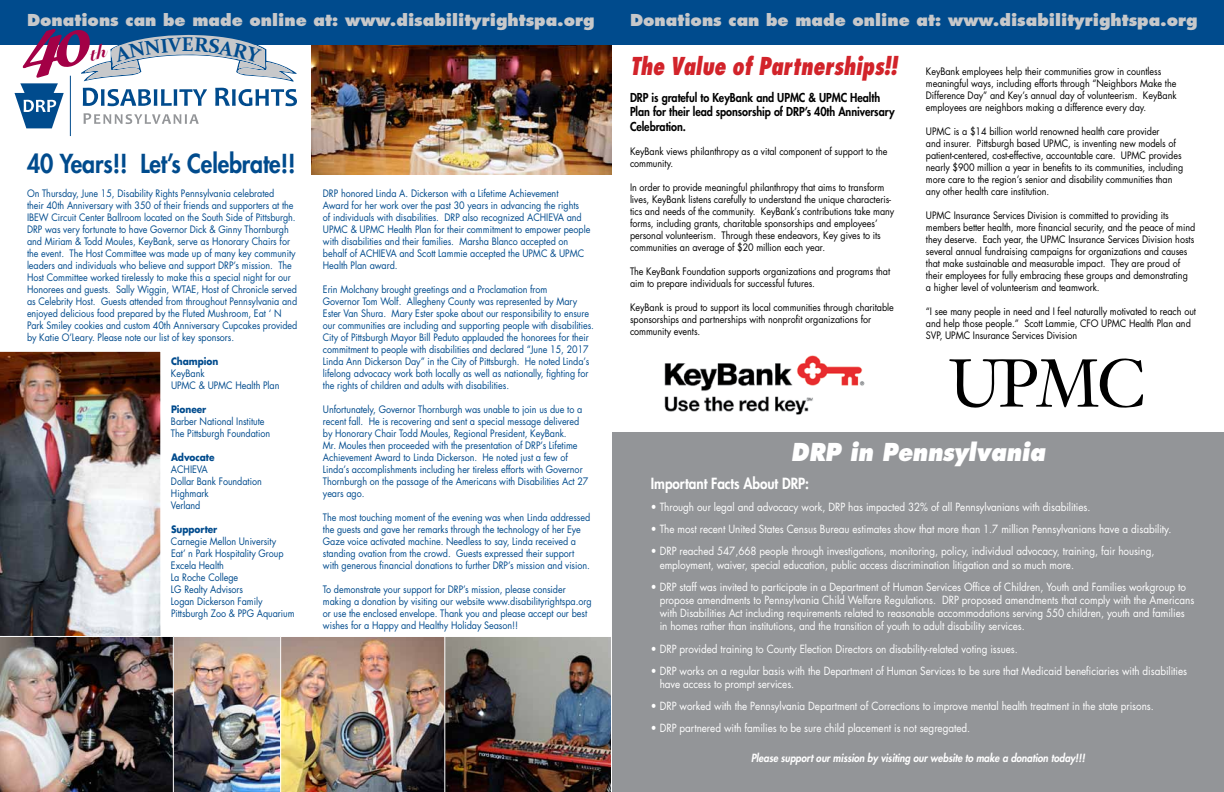
<style>
.page{position:relative;width:1224px;height:792px;background:#fff}
.page>*{position:absolute;margin:0;border:0;box-sizing:border-box;transform-origin:0 0}
.t1{font:800 25.5px "Futura";letter-spacing:-.005em;color:#004b8d;scale:.9 1}
.t2{font:italic 800 condensed 24px "Futura";letter-spacing:-.005em;color:#d2232a;scale:.9 1}
.t3{font:italic 800 24px "Futura";letter-spacing:-.005em;color:#fff;scale:.9 1}
.t4{font:700 19.9px "Constantia";color:#004b8d}
.t5{font:800 16px "Futura";color:#c7c8ca}
.t6{font:800 15px "Futura";letter-spacing:-.005em;color:#fff;scale:.9 1}
.t7{font:800 12px/14.4px "Futura";letter-spacing:-.005em;color:#000;scale:.9 1}
.t8{font:11px/13.2px "Futura";letter-spacing:-.005em;color:#fff;scale:.9 1}
.t9{font:italic 800 11px "Futura";letter-spacing:-.005em;color:#fff;scale:.9 1}
.t10{font:10px/12px "Futura";letter-spacing:-.005em;color:#004b8d;scale:.9 1}
.t11{font:10px/12px "Futura";letter-spacing:-.005em;color:#000;scale:.9 1}
.t12{font:700 10px "Futura";letter-spacing:-.005em;color:#004b8d;scale:.9 1}
</style>
<div class="page">
<div style="left:612px;top:432px;width:612px;height:360px;background:#939598"></div>
<img style="left:312px;top:45px;width:300px;height:129px">
<div style="left:0;top:0;width:1224px;height:45px;background:#004b8d"></div>
<hr style="left:70px;top:76px;width:1px;height:60px;background:#004b8d">
<img style="left:0;top:351px;width:161px;height:285px">
<img style="left:0;top:636px;width:611px;height:156px">
<svg style="left:949px;top:359px;width:194px;height:49px"></svg>
<img style="left:664px;top:355px;width:201px;height:60px">
<svg style="left:15px;top:28px;width:282px;height:100px"></svg>
<h3 class="t5" style="left:27px;top:10px;width:569px">Donations can be made online at: www.disabilityrightspa.org</h3>
<h3 class="t5" style="left:630px;top:10px;width:569px">Donations can be made online at: www.disabilityrightspa.org</h3>
<h3 class="t4" style="left:182px;top:31px;width:14px">E</h3>
<h1 class="t1" style="left:27px;top:146px;width:300px">40 Years!! Let’s Celebrate!!</h1>
<p class="t10" style="left:27px;top:187px;width:302px">On Thursday, June 15, Disability Rights Pennsylvania celebrated<br>their 40th Anniversary with 350 of their friends and supporters at the IBEW Circuit Center Ballroom located on the South Side of Pittsburgh.<br>DRP was very fortunate to have Governor Dick &amp; Ginny Thornburgh and Miriam &amp; Todd Moules, KeyBank, serve as Honorary Chairs for the event. The Host Committee was made up of many key community leaders and individuals who believe and support DRP’s mission. The Host Committee worked tirelessly to make this a special night for our Honorees and guests. Sally Wiggin, WTAE, Host of Chronicle served as Celebrity Host. Guests attended from throughout Pennsylvania and enjoyed delicious food prepared by the Fluted Mushroom, Eat ‘ N Park Smiley cookies and custom 40th Anniversary Cupcakes provided by Katie O’Leary. Please note our list of key sponsors.</p>
<p class="t12" style="left:171px;top:354px;width:54px">Champion</p>
<p class="t10" style="left:171px;top:367px;width:122px">KeyBank<br>UPMC &amp; UPMC Health Plan</p>
<p class="t12" style="left:171px;top:402px;width:41px">Pioneer</p>
<p class="t10" style="left:171px;top:415px;width:112px">Barber National Institute<br>The Pittsburgh Foundation</p>
<p class="t12" style="left:171px;top:450px;width:50px">Advocate</p>
<p class="t10" style="left:171px;top:463px;width:102px">ACHIEVA<br>Dollar Bank Foundation<br>Highmark<br>Verland</p>
<p class="t12" style="left:171px;top:522px;width:53px">Supporter</p>
<p class="t10" style="left:171px;top:535px;width:139px">Carnegie Mellon University<br>Eat’ n Park Hospitality Group<br>Excela Health<br>La Roche College<br>LG Realty Advisors<br>Logan Dickerson Family<br>Pittsburgh Zoo &amp; PPG Aquarium</p>
<p class="t10" style="left:323px;top:187px;width:299px">DRP honored Linda A. Dickerson with a Lifetime Achievement<br>Award for her work over the past 30 years in advancing the rights<br>of individuals with disabilities. DRP also recognized ACHIEVA and UPMC &amp; UPMC Health Plan for their commitment to empower people with disabilities and their families. Marsha Blanco accepted on behalf of ACHIEVA and Scott Lammie accepted the UPMC &amp; UPMC Health Plan award.</p>
<p class="t10" style="left:323px;top:283px;width:303px">Erin Molchany brought greetings and a Proclamation from<br>Governor Tom Wolf. Allegheny County was represented by Mary Ester Van Shura. Mary Ester spoke about our responsibility to ensure our communities are including and supporting people with disabilities.<br>City of Pittsburgh Mayor Bill Peduto applauded the honorees for their commitment to people with disabilities and declared “June 15, 2017<br>Linda Ann Dickerson Day” in the City of Pittsburgh. He noted Linda’s lifelong advocacy work both locally as well as nationally, fighting for the rights of children and adults with disabilities.</p>
<p class="t10" style="left:323px;top:403px;width:297px">Unfortunately, Governor Thornburgh was unable to join us due to a recent fall. He is recovering and sent a special message delivered by Honorary Chair Todd Moules, Regional President, KeyBank.<br>Mr. Moules then proceeded with the presentation of DRP’s Lifetime Achievement Award to Linda Dickerson. He noted just a few of Linda’s accomplishments including her tireless efforts with Governor Thornburgh on the passage of the Americans with Disabilities Act 27 years ago.</p>
<p class="t10" style="left:323px;top:511px;width:299px">The most touching moment of the evening was when Linda addressed the guests and gave her remarks through the technology of her Eye Gaze voice activated machine. Needless to say, Linda received a standing ovation from the crowd. Guests expressed their support with generous financial donations to further DRP’s mission and vision.</p>
<p class="t10" style="left:323px;top:583px;width:300px">To demonstrate your support for DRP’s mission, please consider making a donation by visiting our website www.disabilityrightspa.org or use the enclosed envelope. Thank you and please accept our best wishes for a Happy and Healthy Holiday Season!!</p>
<h2 class="t2" style="left:630px;top:51px;width:298px">The Value of Partnerships!!</h2>
<p class="t7" style="left:630px;top:90px;width:296px">DRP is grateful to KeyBank and UPMC &amp; UPMC Health<br>Plan for their lead sponsorship of DRP’s 40th Anniversary<br>Celebration.</p>
<p class="t11" style="left:630px;top:145px;width:288px">KeyBank views philanthropy as a vital component of support to the community.</p>
<p class="t11" style="left:630px;top:181px;width:295px">In order to provide meaningful philanthropy that aims to transform lives, KeyBank listens carefully to understand the unique characteris&shy;tics and needs of the community. KeyBank’s contributions take many forms, including grants, charitable sponsorships and employees’ personal volunteerism. Through these endeavors, Key gives to its communities an average of $20 million each year.</p>
<p class="t11" style="left:630px;top:265px;width:291px">The KeyBank Foundation supports organizations and programs that aim to prepare individuals for successful futures.</p>
<p class="t11" style="left:630px;top:301px;width:295px">KeyBank is proud to support its local communities through charitable sponsorships and partnerships with nonprofit organizations for community events.</p>
<p class="t11" style="left:926px;top:65px;width:280px">KeyBank employees help their communities grow in countless meaningful ways, including efforts through “Neighbors Make the Difference Day” and Key’s annual day of volunteerism. KeyBank employees are neighbors making a difference every day.</p>
<p class="t11" style="left:926px;top:125px;width:287px">UPMC is a $14 billion world renowned health care provider<br>and insurer. Pittsburgh based UPMC, is inventing new models of patient-centered, cost-effective, accountable care. UPMC provides nearly $900 million a year in benefits to its communities, including more care to the region’s senior and disability communities than any other health care institution.</p>
<p class="t11" style="left:926px;top:209px;width:301px">UPMC Insurance Services Division is committed to providing its members better health, more financial security, and the peace of mind they deserve. Each year, the UPMC Insurance Services Division hosts several annual fundraising campaigns for organizations and causes that make sustainable and measurable impact. They are proud of their employees for fully embracing these groups and demonstrating a higher level of volunteerism and teamwork.</p>
<p class="t11" style="left:926px;top:305px;width:302px">“I see many people in need and I feel naturally motivated to reach out and help those people.” Scott Lammie, CFO UPMC Health Plan and<br>SVP, UPMC Insurance Services Division</p>
<h2 class="t3" style="left:791px;top:437px;width:284px">DRP in Pennsylvania</h2>
<h3 class="t6" style="left:651px;top:473px;width:177px">Important Facts About DRP:</h3>
<p class="t8" style="left:651px;top:500px;width:490px">• Through our legal and advocacy work, DRP has impacted 32% of all Pennsylvanians with disabilities.</p>
<p class="t8" style="left:651px;top:522px;width:580px">• The most recent United States Census Bureau estimates show that more than 1.7 million Pennsylvanians have a disability.</p>
<p class="t8" style="left:660px;top:545px;width:551px;text-indent:-9px">• DRP reached 547,668 people through investigations, monitoring, policy, individual advocacy, training, fair housing, employment, waiver, special education, public access discrimination litigation and so much more.</p>
<p class="t8" style="left:660px;top:580px;width:596px;text-indent:-9px">• DRP staff was invited to participate in a Department of Human Services Office of Children, Youth and Families workgroup to propose amendments to Pennsylvania Child Welfare Regulations. DRP proposed amendments that comply with the Americans with Disabilities Act including requirements related to reasonable accommodations serving 550 children, youth and families in homes rather than institutions, and the transition of youth to adult disability services.</p>
<p class="t8" style="left:651px;top:642px;width:409px">• DRP provided training to County Election Directors on disability-related voting issues.</p>
<p class="t8" style="left:660px;top:664px;width:588px;text-indent:-9px">• DRP works on a regular basis with the Department of Human Services to be sure that Medicaid beneficiaries with disabilities have access to prompt services.</p>
<p class="t8" style="left:651px;top:699px;width:560px">• DRP worked with the Pennsylvania Department of Corrections to improve mental health treatment in the state prisons.</p>
<p class="t8" style="left:651px;top:722px;width:356px">• DRP partnered with families to be sure child placement is not segregated.</p>
<p class="t9" style="left:751px;top:750px;width:372px">Please support our mission by visiting our website to make a donation today!!!</p>
</div>
